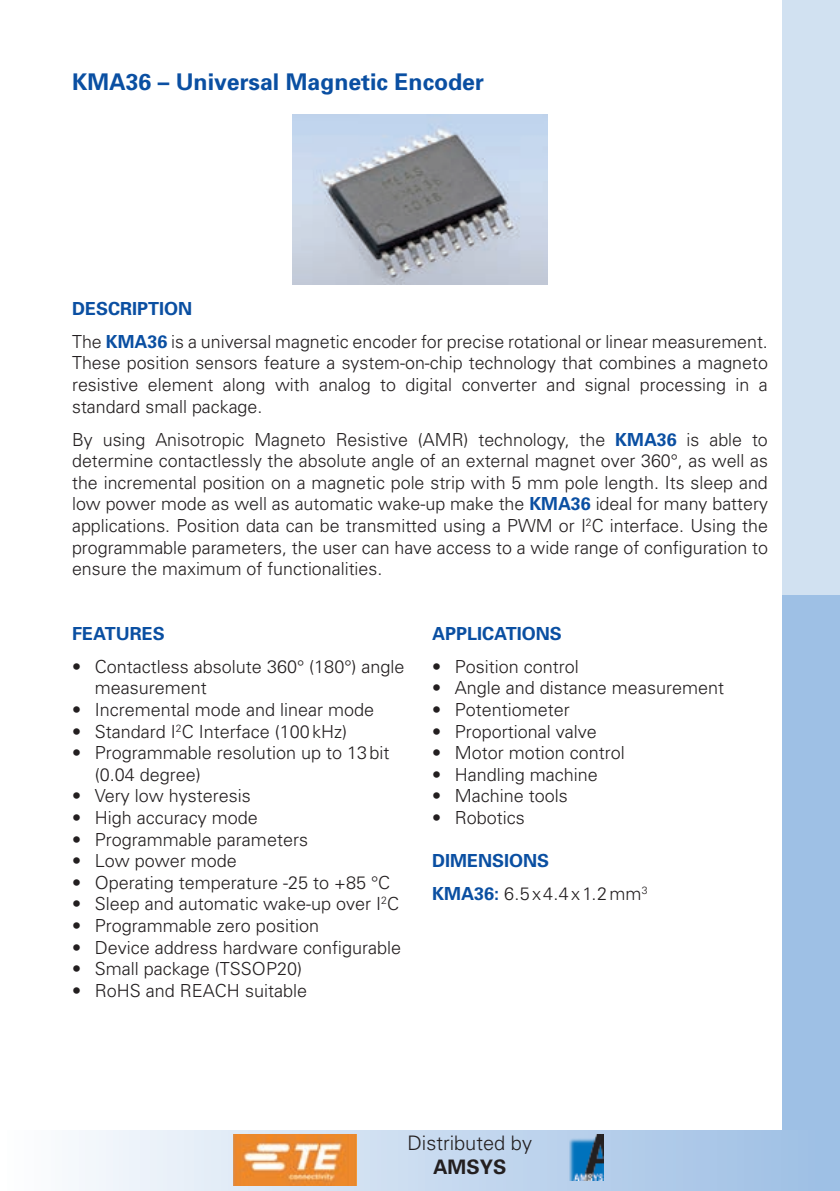
<style>
.page{position:relative;width:840px;height:1191px;background:#fff}
.page>*{position:absolute;margin:0;border:0;box-sizing:border-box;transform-origin:0 0}
.t1{font:700 23px "Univers";color:#0a4fa2}
.t2{font:300 20px "Univers";color:#231f20}
.t3{font:700 20px "Univers";color:#231f20}
.t4{font:300 18px/21.6px "Univers";color:#231f20}
.t5{font:700 18px/33px "Univers";color:#0a4fa2}
.s1{font-weight:700;color:#0a4fa2}
.s2{font-weight:300;color:#231f20}
</style>
<div class="page">
<div style="left:781px;top:0;width:58px;height:595px;background:#d1e1f1"></div>
<div style="left:781px;top:595px;width:58px;height:596px;background:#9ec0e5"></div>
<div style="left:0;top:1130px;width:839px;height:61px;background:linear-gradient(to right,#fdfdfe,#9abce3)"></div>
<img style="left:292px;top:115px;width:255px;height:170px">
<img style="left:568px;top:1134px;width:35px;height:46px">
<img style="left:233px;top:1134px;width:123px;height:51px">
<p class="t1" style="left:72px;top:68px;width:413px">KMA36 – Universal Magnetic Encoder</p>
<p class="t4" style="left:72px;top:292px;width:697px;line-height:33px"><span class="s1">DESCRIPTION<br></span>The <span class="s1">KMA36</span> is a universal magnetic encoder for precise rotational or linear measurement.</p>
<p class="t4" style="left:72px;top:352px;width:697px;text-align:justify">These position sensors feature a system-on-chip technology that combines a magneto resistive element along with analog to digital converter and signal processing in a standard small package.</p>
<p class="t4" style="left:72px;top:428px;width:697px;text-align:justify">By using Anisotropic Magneto Resistive (AMR) technology, the <span class="s1">KMA36</span> is able to determine contactlessly the absolute angle of an external magnet over 360°, as well as the incremental position on a magnetic pole strip with 5 mm pole length. Its sleep and low power mode as well as automatic wake-up make the <span class="s1">KMA36</span> ideal for many battery applications. Position data can be transmitted using a PWM or I<sup>2</sup>C interface. Using the programmable parameters, the user can have access to a wide range of configuration to ensure the maximum of functionalities.</p>
<p class="t5" style="left:72px;top:617px;width:94px">FEATURES</p>
<p class="t4" style="left:95px;top:655px;width:311px;text-indent:-23px">• Contactless absolute 360° (180°) angle measurement</p>
<p class="t4" style="left:72px;top:699px;width:303px">• Incremental mode and linear mode</p>
<p class="t4" style="left:72px;top:720px;width:276px">• Standard I<sup>2</sup>C Interface (100kHz)</p>
<p class="t4" style="left:95px;top:742px;width:296px;text-indent:-23px">• Programmable resolution up to 13bit (0.04 degree)</p>
<p class="t4" style="left:72px;top:785px;width:180px">• Very low hysteresis</p>
<p class="t4" style="left:72px;top:807px;width:187px">• High accuracy mode</p>
<p class="t4" style="left:72px;top:828px;width:237px">• Programmable parameters</p>
<p class="t4" style="left:72px;top:850px;width:166px">• Low power mode</p>
<p class="t4" style="left:72px;top:871px;width:319px">• Operating temperature -25 to +85 °C</p>
<p class="t4" style="left:72px;top:893px;width:328px">• Sleep and automatic wake-up over I<sup>2</sup>C</p>
<p class="t4" style="left:72px;top:915px;width:248px">• Programmable zero position</p>
<p class="t4" style="left:72px;top:936px;width:330px">• Device address hardware configurable</p>
<p class="t4" style="left:72px;top:958px;width:231px">• Small package (TSSOP20)</p>
<p class="t4" style="left:72px;top:979px;width:236px">• RoHS and REACH suitable</p>
<p class="t5" style="left:432px;top:617px;width:131px">APPLICATIONS</p>
<p class="t4" style="left:432px;top:655px;width:148px">• Position control</p>
<p class="t4" style="left:432px;top:677px;width:293px">• Angle and distance measurement</p>
<p class="t4" style="left:432px;top:699px;width:139px">• Potentiometer</p>
<p class="t4" style="left:432px;top:720px;width:166px">• Proportional valve</p>
<p class="t4" style="left:432px;top:742px;width:194px">• Motor motion control</p>
<p class="t4" style="left:432px;top:763px;width:167px">• Handling machine</p>
<p class="t4" style="left:432px;top:785px;width:137px">• Machine tools</p>
<p class="t4" style="left:432px;top:807px;width:94px">• Robotics</p>
<p class="t5" style="left:432px;top:844px;width:217px">DIMENSIONS<br>KMA36: <span class="s2">6.5x4.4x1.2mm</span><sup>3</sup></p>
<p class="t2" style="left:407px;top:1131px;width:126px">Distributed by</p>
<p class="t3" style="left:433px;top:1155px;width:75px">AMSYS</p>
</div>
